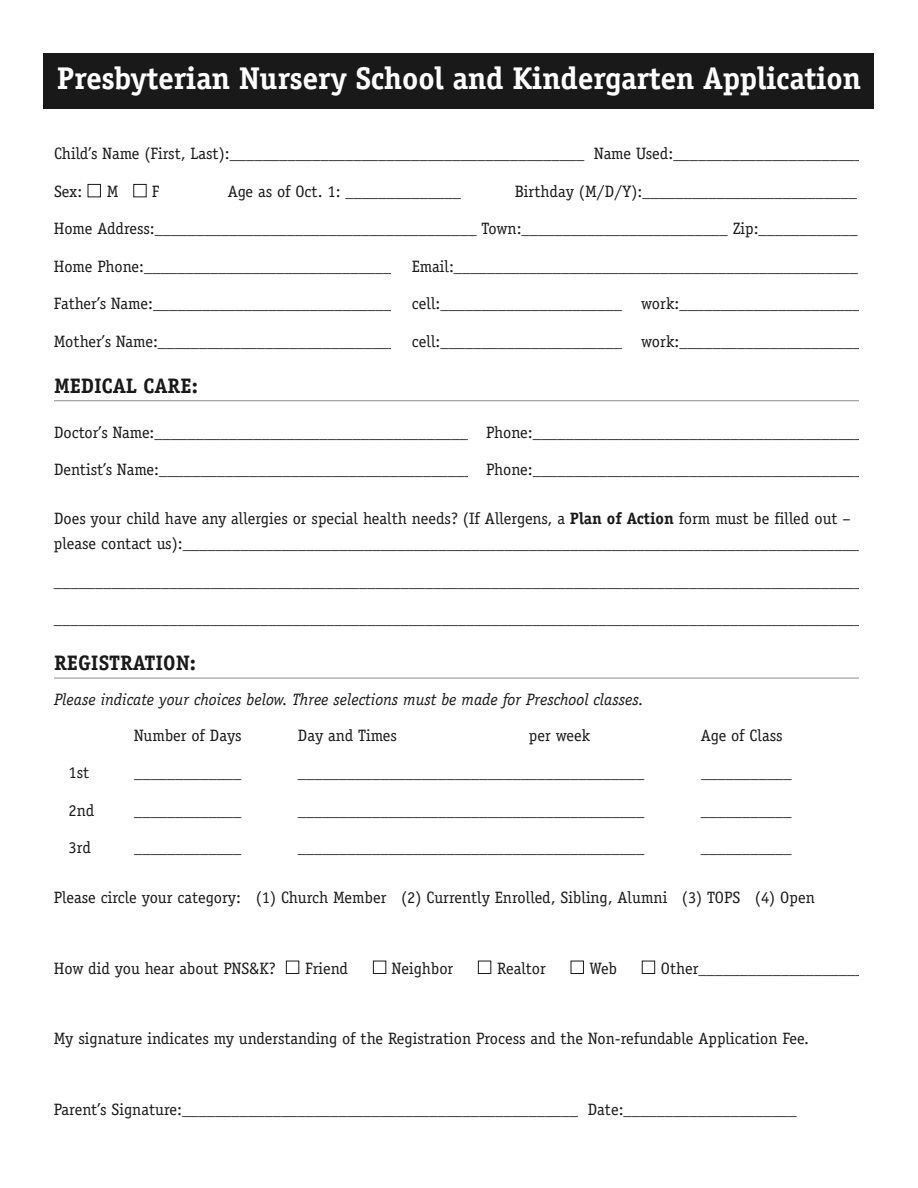
<style>
.page{position:relative;width:918px;height:1188px;background:#fff}
.page>*{position:absolute;margin:0;border:0;box-sizing:border-box;transform-origin:0 0}
.t1{font:700 31.5px "Officina Serif Std";letter-spacing:-.01em;color:#fff}
.t2{font:700 21px "Officina Serif Std";color:#191919}
.t3{font:16.5px/25.5px "Officina Serif Std";color:#191919}
.t4{font:italic 16.5px "Officina Serif Std";color:#191919}
.s1{color:#fff}
.s2{font-weight:700}
</style>
<div class="page">
<div style="left:43px;top:54px;width:831px;height:55px;background:#191919"></div>
<hr style="left:54px;top:400px;width:810px;height:1px;background:#8c8c8c">
<hr style="left:54px;top:678px;width:810px;height:1px;background:#8c8c8c">
<div style="left:859px;top:136px;width:15px;height:1010px;background:#fff"></div>
<h1 class="t1" style="left:57px;top:66px;width:806px">Presbyterian Nursery School and Kindergarten Application</h1>
<p class="t3" style="left:54px;top:141px;width:811px">Child’s Name (First, Last):___________________________________________ Name Used:_______________________</p>
<p class="t3" style="left:54px;top:178px;width:107px">Sex: <span class="s1">■</span> M <span class="s1">■</span> F</p>
<p class="t3" style="left:228px;top:178px;width:235px">Age as of Oct. 1: ______________</p>
<p class="t3" style="left:515px;top:178px;width:344px">Birthday (M/D/Y):__________________________</p>
<p class="t3" style="left:54px;top:216px;width:805px">Home Address:_______________________________________ Town:_________________________ Zip:____________</p>
<p class="t3" style="left:54px;top:253px;width:806px">Home Phone:______________________________ Email:_________________________________________________</p>
<p class="t3" style="left:54px;top:291px;width:808px">Father’s Name:_____________________________ cell:______________________ work:______________________</p>
<p class="t3" style="left:54px;top:328px;width:808px">Mother’s Name:_____________________________ cell:______________________ work:______________________</p>
<p class="t2" style="left:54px;top:378px;width:145px">MEDICAL CARE:</p>
<p class="t3" style="left:54px;top:419px;width:810px">Doctor’s Name:______________________________________ Phone:________________________________________</p>
<p class="t3" style="left:54px;top:457px;width:810px">Dentist’s Name:______________________________________ Phone:________________________________________</p>
<p class="t3" style="left:54px;top:505px;width:807px">Does your child have any allergies or special health needs? (If Allergens, a <span class="s2">Plan of Action</span> form must be filled out – please contact us):__________________________________________________________________________________</p>
<p class="t3" style="left:54px;top:568px;width:810px">__________________________________________________________________________________________________</p>
<p class="t3" style="left:54px;top:606px;width:810px">__________________________________________________________________________________________________</p>
<p class="t2" style="left:54px;top:655px;width:143px">REGISTRATION:</p>
<p class="t4" style="left:54px;top:690px;width:591px">Please indicate your choices below. Three selections must be made for Preschool classes.</p>
<p class="t3" style="left:134px;top:722px;width:109px">Number of Days</p>
<p class="t3" style="left:298px;top:722px;width:101px">Day and Times</p>
<p class="t3" style="left:529px;top:722px;width:63px">per week</p>
<p class="t3" style="left:701px;top:722px;width:83px">Age of Class</p>
<p class="t3" style="left:69px;top:760px;width:22px">1st</p>
<p class="t3" style="left:134px;top:760px;width:109px">_____________</p>
<p class="t3" style="left:298px;top:760px;width:348px">__________________________________________</p>
<p class="t3" style="left:701px;top:760px;width:92px">___________</p>
<p class="t3" style="left:69px;top:797px;width:27px">2nd</p>
<p class="t3" style="left:134px;top:797px;width:109px">_____________</p>
<p class="t3" style="left:298px;top:797px;width:348px">__________________________________________</p>
<p class="t3" style="left:701px;top:797px;width:92px">___________</p>
<p class="t3" style="left:69px;top:835px;width:24px">3rd</p>
<p class="t3" style="left:134px;top:835px;width:109px">_____________</p>
<p class="t3" style="left:298px;top:835px;width:348px">__________________________________________</p>
<p class="t3" style="left:701px;top:835px;width:92px">___________</p>
<p class="t3" style="left:54px;top:885px;width:762px">Please circle your category: (1) Church Member (2) Currently Enrolled, Sibling, Alumni (3) TOPS (4) Open</p>
<p class="t3" style="left:54px;top:955px;width:296px">How did you hear about PNS&amp;K? <span class="s1">■</span> Friend</p>
<p class="t3" style="left:373px;top:955px;width:82px"><span class="s1">■</span> Neighbor</p>
<p class="t3" style="left:478px;top:955px;width:70px"><span class="s1">■</span> Realtor</p>
<p class="t3" style="left:570px;top:955px;width:48px"><span class="s1">■</span> Web</p>
<p class="t3" style="left:642px;top:955px;width:223px"><span class="s1">■</span> Other____________________</p>
<p class="t3" style="left:54px;top:1026px;width:757px">My signature indicates my understanding of the Registration Process and the Non-refundable Application Fee.</p>
<p class="t3" style="left:54px;top:1096px;width:744px">Parent’s Signature:________________________________________________ Date:_____________________</p>
</div>
